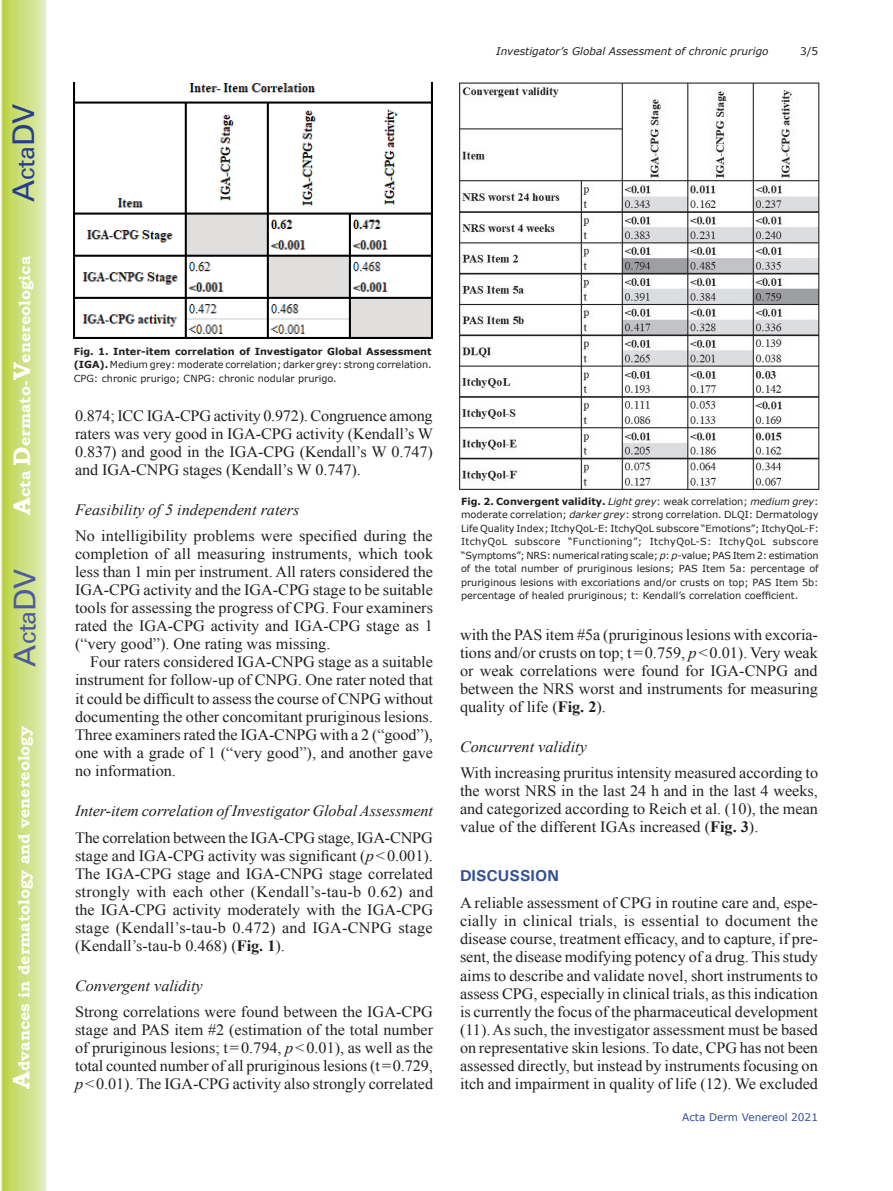
<style>
.page{position:relative;width:893px;height:1191px;background:#fff}
.page>*{position:absolute;margin:0;border:0;box-sizing:border-box;transform-origin:0 0}
.t1{font:30px "Univers";color:#4d5a9e}
.t2{font:30px "Univers";color:#253f8e}
.t3{font:15.75px/18px "Times New Roman";color:#231f20;text-align:justify}
.t4{font:italic 15.75px "Times New Roman";color:#231f20}
.t5{font:700 15.75px "Bookman Old Style";color:#fff}
.t6{font:700 15.75px "Univers";color:#324f95}
.t7{font:italic 10.5px "Verdana";color:#231f20}
.t8{font:10.5px "Verdana";color:#324f95}
.t9{font:10.5px "Verdana";color:#231f20}
.t10{font:9.75px/13.5px "Verdana";color:#231f20;text-align:justify}
.s1{font-size:24px}
.s2{font-weight:700}
.s3{font-style:italic}
</style>
<div class="page">
<svg style="left:1px;top:0;width:45px;height:1191px;background:#cfe084"></svg>
<img style="left:74px;top:83px;width:359px;height:255px">
<img style="left:459px;top:83px;width:361px;height:407px">
<h1 class="t2" style="left:6px;top:202px;width:100px;rotate:-90deg">A<span class="s1">cta</span>DV</h1>
<p class="t5" style="left:15px;top:515px;width:260px;rotate:-90deg"><span class="s1">A</span>cta <span class="s1">D</span>ermato-<span class="s1">V</span>enereologica</p>
<h1 class="t1" style="left:7px;top:666px;width:100px;rotate:-90deg">A<span class="s1">cta</span>DV</h1>
<p class="t5" style="left:15px;top:1088px;width:364px;rotate:-90deg"><span class="s1">A</span>dvances in dermatology and venereology</p>
<p class="t7" style="left:496px;top:44px;width:274px">Investigator’s Global Assessment of chronic prurigo</p>
<p class="t9" style="left:800px;top:44px;width:20px">3/5</p>
<p class="t10" style="left:74px;top:344px;width:360px"><span class="s2">Fig. 1. Inter-item correlation of Investigator Global Assessment (IGA).</span> Medium grey: moderate correlation; darker grey: strong correlation.<br>CPG: chronic prurigo; CNPG: chronic nodular prurigo.</p>
<p class="t3" style="left:75px;top:406px;width:360px">0.874; ICC IGA-CPG activity 0.972). Congruence among raters was very good in IGA-CPG activity (Kendall’s W 0.837) and good in the IGA-CPG (Kendall’s W 0.747) and IGA-CNPG stages (Kendall’s W 0.747).</p>
<p class="t4" style="left:75px;top:499px;width:226px">Feasibility of 5 independent raters</p>
<p class="t3" style="left:75px;top:526px;width:360px">No intelligibility problems were specified during the completion of all measuring instruments, which took less than 1 min per instrument. All raters considered the IGA-CPG activity and the IGA-CPG stage to be suitable tools for assessing the progress of CPG. Four examiners rated the IGA-CPG activity and IGA-CPG stage as 1 (“very good”). One rating was missing.</p>
<p class="t3" style="left:75px;top:653px;width:360px;text-indent:15px">Four raters considered IGA-CNPG stage as a suitable instrument for follow-up of CNPG. One rater noted that it could be difficult to assess the course of CNPG without documenting the other concomitant pruriginous lesions.<br>Three examiners rated the IGA-CNPG with a 2 (“good”), one with a grade of 1 (“very good”), and another gave no information.</p>
<p class="t4" style="left:75px;top:799px;width:360px">Inter-item correlation of Investigator Global Assessment</p>
<p class="t3" style="left:75px;top:828px;width:360px">The correlation between the IGA-CPG stage, IGA-CNPG stage and IGA-CPG activity was significant (<span class="s3">p</span>&lt;0.001).<br>The IGA-CPG stage and IGA-CNPG stage correlated strongly with each other (Kendall’s-tau-b 0.62) and the IGA-CPG activity moderately with the IGA-CPG stage (Kendall’s-tau-b 0.472) and IGA-CNPG stage (Kendall’s-tau-b 0.468) (<span class="s2">Fig. 1</span>).</p>
<p class="t4" style="left:75px;top:975px;width:129px">Convergent validity</p>
<p class="t3" style="left:75px;top:1002px;width:360px">Strong correlations were found between the IGA-CPG stage and PAS item #2 (estimation of the total number of pruriginous lesions; t=0.794, <span class="s3">p</span>&lt;0.01), as well as the total counted number of all pruriginous lesions (t=0.729, <span class="s3">p</span>&lt;0.01). The IGA-CPG activity also strongly correlated</p>
<p class="t10" style="left:461px;top:494px;width:359px"><span class="s2">Fig. 2. Convergent validity.</span> <span class="s3">Light grey</span>: weak correlation; <span class="s3">medium grey</span>: moderate correlation; <span class="s3">darker grey</span>: strong correlation. DLQI: Dermatology Life Quality Index; ItchyQoL-E: ItchyQoL subscore “Emotions”; ItchyQoL-F:<br>ItchyQoL subscore “Functioning”; ItchyQoL-S: ItchyQoL subscore “Symptoms”; NRS: numerical rating scale; <span class="s3">p</span>: <span class="s3">p</span>-value; PAS Item 2: estimation of the total number of pruriginous lesions; PAS Item 5a: percentage of pruriginous lesions with excoriations and/or crusts on top; PAS Item 5b: percentage of healed pruriginous; t: Kendall’s correlation coefficient.</p>
<p class="t3" style="left:460px;top:626px;width:359px">with the PAS item #5a (pruriginous lesions with excoria&shy;tions and/or crusts on top; t=0.759, <span class="s3">p</span>&lt;0.01). Very weak or weak correlations were found for IGA-CNPG and between the NRS worst and instruments for measuring quality of life (<span class="s2">Fig. 2</span>).</p>
<p class="t4" style="left:460px;top:736px;width:128px">Concurrent validity</p>
<p class="t3" style="left:460px;top:763px;width:360px">With increasing pruritus intensity measured according to the worst NRS in the last 24 h and in the last 4 weeks, and categorized according to Reich et al. (10), the mean value of the different IGAs increased (<span class="s2">Fig. 3</span>).</p>
<p class="t6" style="left:460px;top:865px;width:100px">DISCUSSION</p>
<p class="t3" style="left:460px;top:893px;width:360px">A reliable assessment of CPG in routine care and, espe&shy;cially in clinical trials, is essential to document the disease course, treatment efficacy, and to capture, if pre&shy;sent, the disease modifying potency of a drug. This study aims to describe and validate novel, short instruments to assess CPG, especially in clinical trials, as this indication is currently the focus of the pharmaceutical development (11). As such, the investigator assessment must be based on representative skin lesions. To date, CPG has not been assessed directly, but instead by instruments focusing on itch and impairment in quality of life (12). We excluded</p>
<p class="t8" style="left:682px;top:1110px;width:137px">Acta Derm Venereol 2021</p>
</div>
